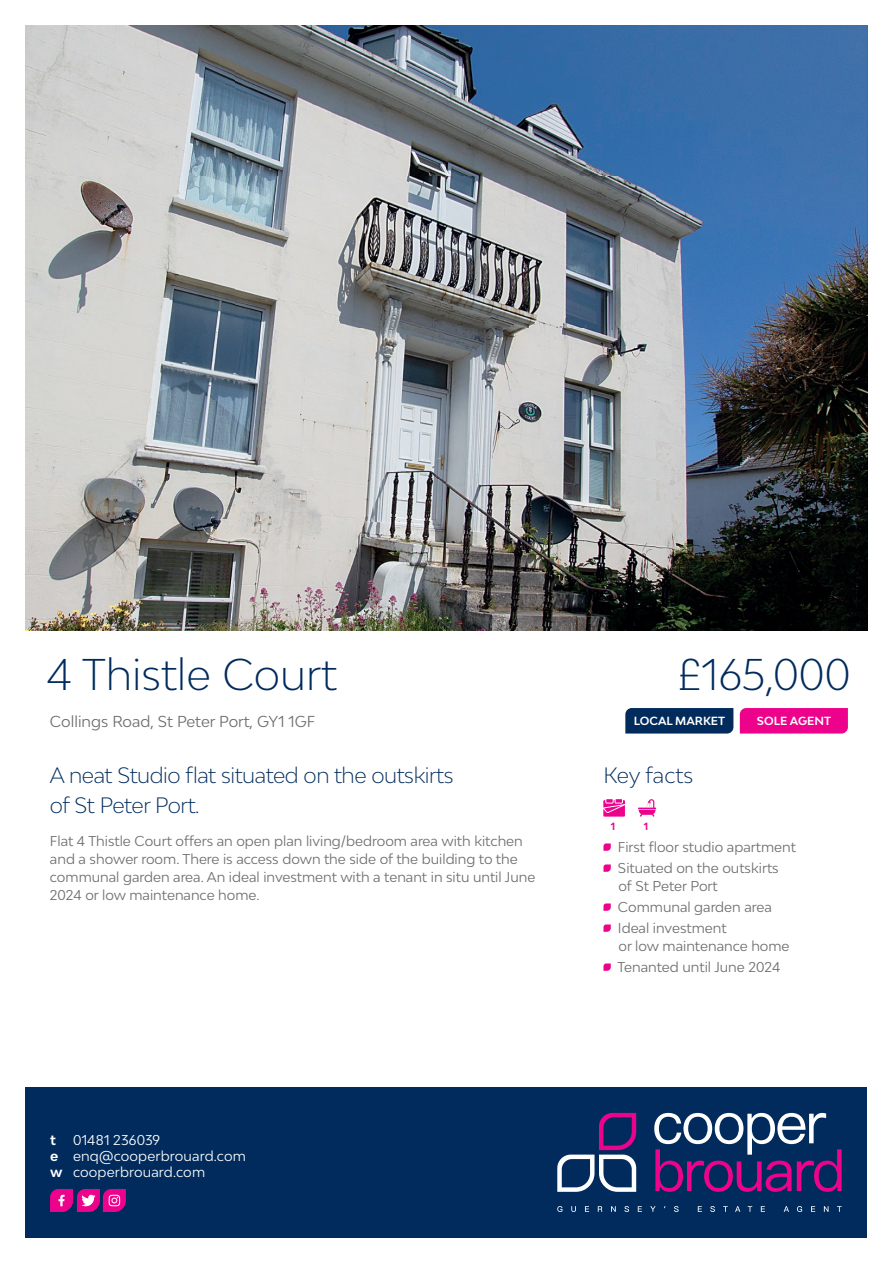
<style>
.page{position:relative;width:893px;height:1263px;background:#fff}
.page>*{position:absolute;margin:0;border:0;box-sizing:border-box;transform-origin:0 0}
.t1{font:300 42px "Bw Modelica";color:#002b5c}
.t2{font:300 21px/29.4px "Bw Modelica";letter-spacing:-.02em;color:#002b5c}
.t3{font:15px "Bw Modelica";color:#6c6d70}
.t4{font:13.5px/21px "Bw Modelica";color:#6c6d70}
.t5{font:13.5px/16.2px "Bw Modelica";letter-spacing:.01em;color:#fff}
.t6{font:700 13.5px "Bw Modelica";color:#fff}
.t7{font:700 11.1px "Bw Modelica";color:#fff}
.t8{font:700 9.9px "Bw Modelica";color:#ed028c}
.s1{font-weight:700}
</style>
<div class="page">
<div style="left:26px;top:1087px;width:841px;height:150px;background:#002b5c"></div>
<img style="left:26px;top:26px;width:841px;height:605px">
<svg style="left:557px;top:1206px;width:285px;height:6px"></svg>
<svg style="left:654px;top:1113px;width:188px;height:79px"></svg>
<svg style="left:557px;top:1113px;width:79px;height:79px"></svg>
<svg style="left:50px;top:1189px;width:76px;height:23px;background:#c72490"></svg>
<div style="left:740px;top:708px;width:108px;height:25px;background:#ed028c"></div>
<div style="left:625px;top:708px;width:108px;height:25px;background:#002b5c"></div>
<svg style="left:603px;top:843px;width:8px;height:8px"></svg>
<svg style="left:603px;top:864px;width:8px;height:8px"></svg>
<svg style="left:603px;top:903px;width:8px;height:8px"></svg>
<svg style="left:603px;top:924px;width:8px;height:8px"></svg>
<svg style="left:603px;top:963px;width:8px;height:8px"></svg>
<svg style="left:638px;top:799px;width:18px;height:18px"></svg>
<svg style="left:603px;top:799px;width:22px;height:18px"></svg>
<h1 class="t1" style="left:47px;top:647px;width:292px">4 Thistle Court</h1>
<h1 class="t1" style="left:678px;top:647px;width:174px">£165,000</h1>
<p class="t3" style="left:50px;top:712px;width:267px">Collings Road, St Peter Port, GY1 1GF</p>
<h2 class="t2" style="left:50px;top:760px;width:405px">A neat Studio flat situated on the outskirts of St Peter Port.</h2>
<p class="t4" style="left:50px;top:831px;width:487px;line-height:18px">Flat 4 Thistle Court offers an open plan living/bedroom area with kitchen and a shower room. There is access down the side of the building to the communal garden area. An ideal investment with a tenant in situ until June 2024 or low maintenance home.</p>
<p class="t7" style="left:634px;top:714px;width:93px">LOCAL MARKET</p>
<p class="t7" style="left:757px;top:714px;width:76px">SOLE AGENT</p>
<h2 class="t2" style="left:603px;top:760px;width:91px">Key facts</h2>
<p class="t8" style="left:611px;top:819px;width:6px">1</p>
<p class="t8" style="left:644px;top:819px;width:6px">1</p>
<p class="t4" style="left:618px;top:836px;width:180px">First floor studio apartment<br>Situated on the outskirts</p>
<p class="t4" style="left:618px;top:875px;width:155px">of St Peter Port<br>Communal garden area<br>Ideal investment</p>
<p class="t4" style="left:617px;top:935px;width:174px">or low maintenance home<br>Tenanted until June 2024</p>
<p class="t5" style="left:50px;top:1131px;width:197px;text-indent:23px">01481 236039<br><span class="s1">e</span> enq@cooperbrouard.com <span class="s1">w</span> cooperbrouard.com</p>
<p class="t6" style="left:50px;top:1131px;width:7px">t</p>
</div>
